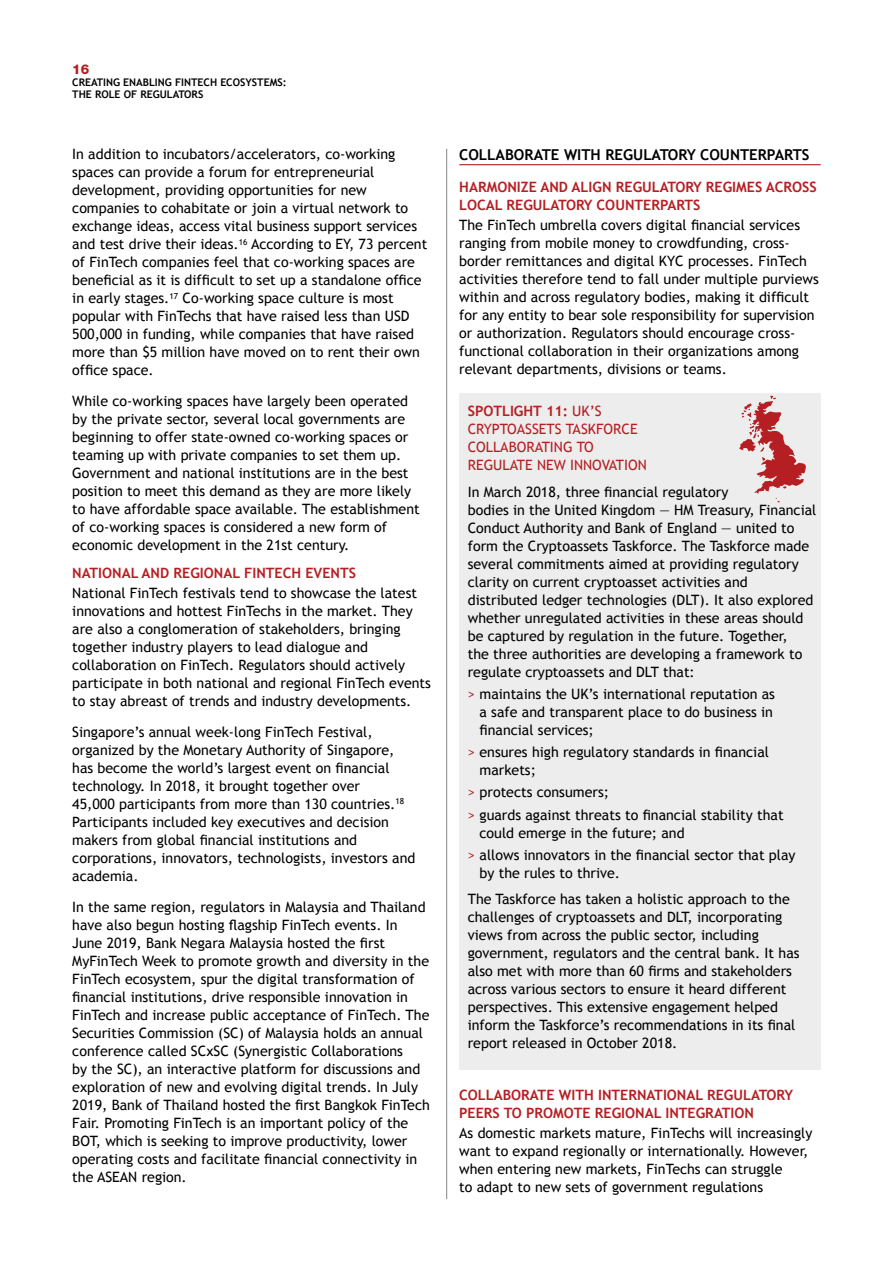
<style>
.page{position:relative;width:893px;height:1263px;background:#fff}
.page>*{position:absolute;margin:0;border:0;box-sizing:border-box;transform-origin:0 0}
.t1{font:700 15px "Trebuchet MS";color:#000}
.t2{font:14.25px/18px "Trebuchet MS";color:#000}
.t3{font:700 14.25px/18px "Trebuchet MS";color:#b51e22}
.t4{font:14.25px/18px "Trebuchet MS";color:#b51e22}
.t5{font:800 13.5px "Helvetica Neue";color:#b51e22}
.t6{font:700 10.5px/12px "Trebuchet MS";color:#000}
.s1{font-weight:700}
.s2{color:#b51e22}
</style>
<div class="page">
<hr style="left:446px;top:149px;width:1px;height:1050px;background:#878787">
<hr style="left:459px;top:164px;width:362px;height:1px;background:#b51e22">
<div style="left:459px;top:393px;width:362px;height:677px;background:#ededed"></div>
<svg style="left:739px;top:396px;width:67px;height:107px"></svg>
<p class="t5" style="left:72px;top:61px;width:19px">16</p>
<p class="t6" style="left:72px;top:76px;width:216px">CREATING ENABLING FINTECH ECOSYSTEMS:<br>THE ROLE OF REGULATORS</p>
<p class="t2" style="left:72px;top:145px;width:357px">In addition to incubators/accelerators, co-working spaces can provide a forum for entrepreneurial development, providing opportunities for new companies to cohabitate or join a virtual network to exchange ideas, access vital business support services and test drive their ideas.<sup>16</sup> According to EY, 73 percent of FinTech companies feel that co-working spaces are beneficial as it is difficult to set up a standalone office in early stages.<sup>17</sup> Co-working space culture is most popular with FinTechs that have raised less than USD 500,000 in funding, while companies that have raised more than $5 million have moved on to rent their own office space.</p>
<p class="t2" style="left:72px;top:392px;width:349px">While co-working spaces have largely been operated by the private sector, several local governments are beginning to offer state-owned co-working spaces or teaming up with private companies to set them up.<br>Government and national institutions are in the best position to meet this demand as they are more likely to have affordable space available. The establishment of co-working spaces is considered a new form of economic development in the 21st century.</p>
<p class="t3" style="left:72px;top:564px;width:285px">NATIONAL AND REGIONAL FINTECH EVENTS</p>
<p class="t2" style="left:72px;top:584px;width:360px">National FinTech festivals tend to showcase the latest innovations and hottest FinTechs in the market. They are also a conglomeration of stakeholders, bringing together industry players to lead dialogue and collaboration on FinTech. Regulators should actively participate in both national and regional FinTech events to stay abreast of trends and industry developments.</p>
<p class="t2" style="left:72px;top:723px;width:345px">Singapore’s annual week-long FinTech Festival, organized by the Monetary Authority of Singapore, has become the world’s largest event on financial technology. In 2018, it brought together over<br>45,000 participants from more than 130 countries.<sup>18<br></sup>Participants included key executives and decision makers from global financial institutions and corporations, innovators, technologists, investors and academia.</p>
<p class="t2" style="left:72px;top:898px;width:359px">In the same region, regulators in Malaysia and Thailand have also begun hosting flagship FinTech events. In June 2019, Bank Negara Malaysia hosted the first MyFinTech Week to promote growth and diversity in the FinTech ecosystem, spur the digital transformation of financial institutions, drive responsible innovation in FinTech and increase public acceptance of FinTech. The Securities Commission (SC) of Malaysia holds an annual conference called SCxSC (Synergistic Collaborations<br>by the SC), an interactive platform for discussions and exploration of new and evolving digital trends. In July 2019, Bank of Thailand hosted the first Bangkok FinTech Fair. Promoting FinTech is an important policy of the BOT, which is seeking to improve productivity, lower operating costs and facilitate financial connectivity in the ASEAN region.</p>
<p class="t1" style="left:459px;top:145px;width:352px">COLLABORATE WITH REGULATORY COUNTERPARTS</p>
<p class="t3" style="left:459px;top:178px;width:359px">HARMONIZE AND ALIGN REGULATORY REGIMES ACROSS<br>LOCAL REGULATORY COUNTERPARTS</p>
<p class="t2" style="left:459px;top:216px;width:361px">The FinTech umbrella covers digital financial services ranging from mobile money to crowdfunding, cross&shy;border remittances and digital KYC processes. FinTech activities therefore tend to fall under multiple purviews within and across regulatory bodies, making it difficult for any entity to bear sole responsibility for supervision or authorization. Regulators should encourage cross&shy;functional collaboration in their organizations among relevant departments, divisions or teams.</p>
<p class="t4" style="left:468px;top:402px;width:181px"><span class="s1">SPOTLIGHT 11:</span> UK’S<br>CRYPTOASSETS TASKFORCE<br>COLLABORATING TO<br>REGULATE NEW INNOVATION</p>
<p class="t2" style="left:468px;top:483px;width:350px">In March 2018, three financial regulatory<br>bodies in the United Kingdom — HM Treasury, Financial Conduct Authority and Bank of England — united to form the Cryptoassets Taskforce. The Taskforce made several commitments aimed at providing regulatory clarity on current cryptoasset activities and distributed ledger technologies (DLT). It also explored whether unregulated activities in these areas should be captured by regulation in the future. Together,<br>the three authorities are developing a framework to regulate cryptoassets and DLT that:</p>
<p class="t2" style="left:479px;top:685px;width:297px;text-indent:-12px"><span class="s2">&gt;</span> maintains the UK’s international reputation as a safe and transparent place to do business in financial services;</p>
<p class="t2" style="left:479px;top:743px;width:291px;text-indent:-12px"><span class="s2">&gt;</span> ensures high regulatory standards in financial markets;</p>
<p class="t2" style="left:468px;top:781px;width:317px;line-height:22.2px"><span class="s2">&gt;</span> protects consumers;<br><span class="s2">&gt;</span> guards against threats to financial stability that</p>
<p class="t2" style="left:468px;top:822px;width:329px;line-height:22.2px;text-indent:12px">could emerge in the future; and<br><span class="s2">&gt;</span> allows innovators in the financial sector that play</p>
<p class="t2" style="left:468px;top:860px;width:324px;line-height:26.5px;text-indent:12px">by the rules to thrive.<br>The Taskforce has taken a holistic approach to the</p>
<p class="t2" style="left:468px;top:908px;width:333px">challenges of cryptoassets and DLT, incorporating views from across the public sector, including government, regulators and the central bank. It has also met with more than 60 firms and stakeholders across various sectors to ensure it heard different perspectives. This extensive engagement helped inform the Taskforce’s recommendations in its final report released in October 2018.</p>
<p class="t3" style="left:459px;top:1086px;width:335px">COLLABORATE WITH INTERNATIONAL REGULATORY<br>PEERS TO PROMOTE REGIONAL INTEGRATION</p>
<p class="t2" style="left:459px;top:1124px;width:355px">As domestic markets mature, FinTechs will increasingly want to expand regionally or internationally. However, when entering new markets, FinTechs can struggle<br>to adapt to new sets of government regulations</p>
</div>
